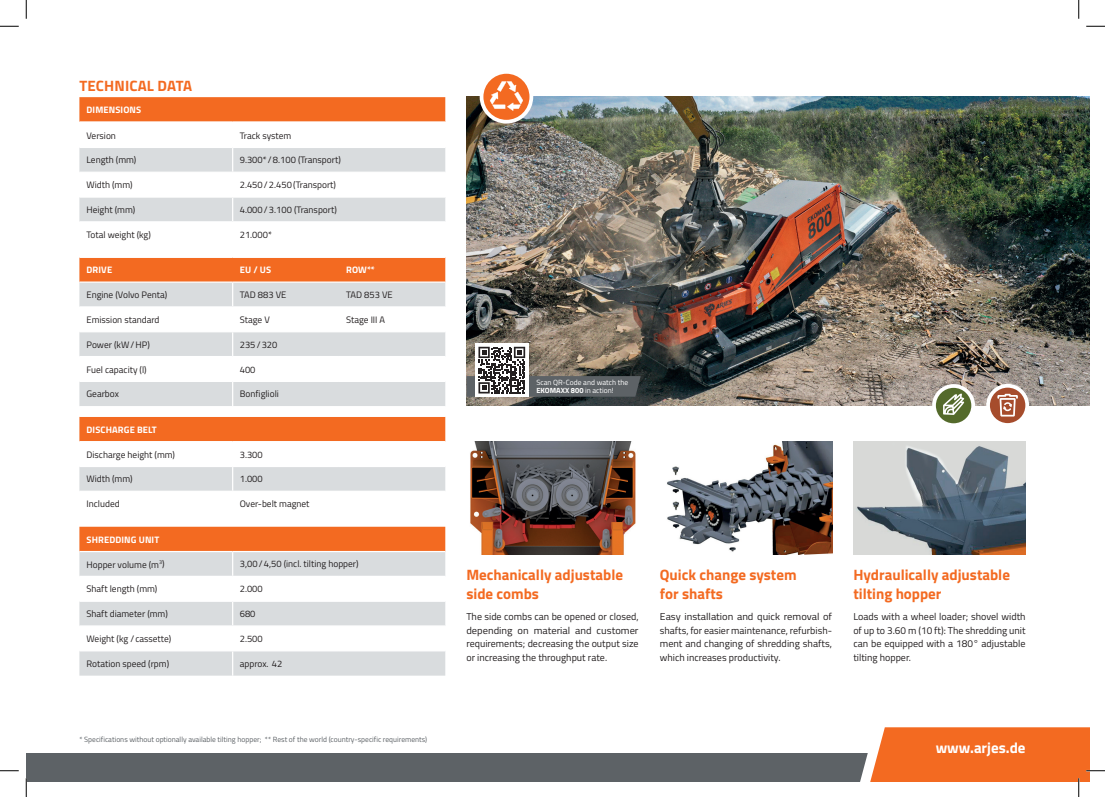
<style>
.page{position:relative;width:1105px;height:797px;background:#fff}
.page>*{position:absolute;margin:0;border:0;box-sizing:border-box;transform-origin:0 0}
.t1{font:700 15px/18.8px "Titillium";color:#f36a21}
.t2{font:700 15px "Titillium";color:#fff}
.t3{font:10px/13.8px "Titillium";color:#231f20;text-align:justify}
.t4{font:10px/13.8px "Titillium";color:#231f20;text-align:justify;scale:1.05 1}
.t5{font:9.38px "Titillium";color:#231f20}
.t6{font:700 9.38px "Titillium";letter-spacing:.01em;color:#fff}
.t7{font:7.5px "Titillium";color:#5d6266}
.t8{font:7.5px/7.5px "Titillium";color:#fff}
.s1{font-weight:700}
</style>
<div class="page">
<img style="left:466px;top:97px;width:623px;height:308px">
<img style="left:853px;top:441px;width:172px;height:114px">
<svg style="left:481px;top:72px;width:50px;height:50px"></svg>
<div style="left:480px;top:70px;width:53px;height:54px;border:4px solid #fff;border-radius:50%"></div>
<svg style="left:490px;top:81px;width:33px;height:30px"></svg>
<img style="left:470px;top:441px;width:166px;height:114px">
<svg style="left:934px;top:386px;width:39px;height:39px"></svg>
<div style="left:932px;top:384px;width:43px;height:43px;border:4px solid #fff;border-radius:50%"></div>
<svg style="left:943px;top:393px;width:21px;height:22px"></svg>
<svg style="left:988px;top:386px;width:39px;height:39px"></svg>
<div style="left:986px;top:384px;width:43px;height:43px;border:4px solid #fff;border-radius:50%"></div>
<svg style="left:997px;top:394px;width:21px;height:22px"></svg>
<img style="left:667px;top:441px;width:165px;height:114px">
<div style="left:79px;top:97px;width:366px;height:24px;background:#f36a21"></div>
<svg style="left:79px;top:148px;width:366px;height:527px;fill:#d9dcde"></svg>
<svg style="left:79px;top:247px;width:366px;height:10px"></svg>
<svg style="left:79px;top:258px;width:366px;height:48px;background:#e6a37f"></svg>
<svg style="left:79px;top:307px;width:366px;height:343px"></svg>
<hr style="left:79px;top:172px;width:154px;height:1px;background:#fff">
<hr style="left:233px;top:172px;width:106px;height:1px;background:#fff">
<hr style="left:339px;top:172px;width:106px;height:1px;background:#fff">
<hr style="left:79px;top:196px;width:154px;height:2px;background:#fff">
<hr style="left:233px;top:196px;width:106px;height:2px;background:#fff">
<hr style="left:339px;top:196px;width:106px;height:2px;background:#fff">
<hr style="left:79px;top:221px;width:154px;height:1px;background:#fff">
<hr style="left:233px;top:221px;width:106px;height:1px;background:#fff">
<svg style="left:232px;top:148px;width:1px;height:99px"></svg>
<hr style="left:339px;top:221px;width:106px;height:1px;background:#fff">
<hr style="left:79px;top:306px;width:154px;height:1px;background:#fff">
<hr style="left:233px;top:306px;width:106px;height:1px;background:#fff">
<hr style="left:339px;top:306px;width:106px;height:1px;background:#fff">
<hr style="left:79px;top:331px;width:154px;height:1px;background:#fff">
<hr style="left:233px;top:331px;width:106px;height:1px;background:#fff">
<hr style="left:339px;top:331px;width:106px;height:1px;background:#fff">
<hr style="left:79px;top:356px;width:154px;height:1px;background:#fff">
<hr style="left:233px;top:356px;width:106px;height:1px;background:#fff">
<hr style="left:339px;top:356px;width:106px;height:1px;background:#fff">
<hr style="left:79px;top:381px;width:154px;height:1px;background:#fff">
<hr style="left:233px;top:381px;width:106px;height:1px;background:#fff">
<svg style="left:232px;top:283px;width:1px;height:123px"></svg>
<hr style="left:339px;top:381px;width:106px;height:1px;background:#fff">
<hr style="left:79px;top:466px;width:154px;height:1px;background:#fff">
<hr style="left:233px;top:466px;width:106px;height:1px;background:#fff">
<hr style="left:339px;top:466px;width:106px;height:1px;background:#fff">
<hr style="left:79px;top:490px;width:154px;height:2px;background:#fff">
<hr style="left:233px;top:490px;width:106px;height:2px;background:#fff">
<svg style="left:232px;top:442px;width:1px;height:74px"></svg>
<hr style="left:339px;top:490px;width:106px;height:2px;background:#fff">
<hr style="left:79px;top:575px;width:154px;height:2px;background:#fff">
<hr style="left:233px;top:575px;width:106px;height:2px;background:#fff">
<hr style="left:339px;top:575px;width:106px;height:2px;background:#fff">
<hr style="left:79px;top:600px;width:154px;height:2px;background:#fff">
<hr style="left:233px;top:600px;width:106px;height:2px;background:#fff">
<hr style="left:339px;top:600px;width:106px;height:2px;background:#fff">
<hr style="left:79px;top:625px;width:154px;height:1px;background:#fff">
<hr style="left:233px;top:625px;width:106px;height:1px;background:#fff">
<hr style="left:339px;top:625px;width:106px;height:1px;background:#fff">
<svg style="left:232px;top:552px;width:1px;height:123px"></svg>
<hr style="left:79px;top:650px;width:154px;height:1px;background:#fff">
<hr style="left:233px;top:650px;width:106px;height:1px;background:#fff">
<hr style="left:339px;top:650px;width:106px;height:1px;background:#fff">
<hr style="left:79px;top:257px;width:154px;height:1px;background:#fff">
<hr style="left:233px;top:257px;width:106px;height:1px;background:#fff">
<hr style="left:339px;top:257px;width:106px;height:1px;background:#fff">
<hr style="left:79px;top:281px;width:154px;height:2px;background:#fff">
<hr style="left:233px;top:281px;width:106px;height:2px;background:#fff">
<hr style="left:339px;top:281px;width:106px;height:2px;background:#fff">
<hr style="left:79px;top:441px;width:154px;height:1px;background:#fff">
<hr style="left:233px;top:441px;width:106px;height:1px;background:#fff">
<hr style="left:339px;top:441px;width:106px;height:1px;background:#fff">
<hr style="left:79px;top:551px;width:154px;height:1px;background:#fff">
<hr style="left:233px;top:551px;width:106px;height:1px;background:#fff">
<hr style="left:339px;top:551px;width:106px;height:1px;background:#fff">
<div style="left:475px;top:343px;width:53px;height:54px;background:linear-gradient(to right,#fff,#fff)"></div>
<svg style="left:466px;top:347px;width:175px;height:50px;background:#7a7670"></svg>
<svg style="left:0;top:25px;width:19px;height:2px"></svg>
<svg style="left:1086px;top:25px;width:19px;height:2px"></svg>
<svg style="left:0;top:770px;width:19px;height:1px"></svg>
<svg style="left:25px;top:0;width:2px;height:19px"></svg>
<svg style="left:1078px;top:0;width:1px;height:19px"></svg>
<svg style="left:25px;top:727px;width:1080px;height:70px"></svg>
<h1 class="t1" style="left:79px;top:75px;width:114px">TECHNICAL DATA</h1>
<p class="t6" style="left:87px;top:103px;width:56px">DIMENSIONS</p>
<p class="t5" style="left:86px;top:128px;width:31px">Version</p>
<p class="t5" style="left:240px;top:128px;width:53px">Track system</p>
<p class="t5" style="left:86px;top:153px;width:51px">Length (mm)</p>
<p class="t5" style="left:240px;top:153px;width:103px">9.300* /8.100 (Transport)</p>
<p class="t5" style="left:86px;top:178px;width:48px">Width (mm)</p>
<p class="t5" style="left:240px;top:178px;width:98px">2.450/2.450(Transport)</p>
<p class="t5" style="left:86px;top:203px;width:50px">Height (mm)</p>
<p class="t5" style="left:240px;top:203px;width:99px">4.000/3.100 (Transport)</p>
<p class="t5" style="left:86px;top:228px;width:66px">Total weight (kg)</p>
<p class="t5" style="left:240px;top:228px;width:34px">21.000*</p>
<p class="t6" style="left:87px;top:263px;width:27px">DRIVE</p>
<p class="t6" style="left:240px;top:263px;width:33px">EU / US</p>
<p class="t6" style="left:346px;top:263px;width:30px">ROW**</p>
<p class="t5" style="left:86px;top:288px;width:82px">Engine (Volvo Penta)</p>
<p class="t5" style="left:240px;top:288px;width:48px">TAD 883 VE</p>
<p class="t5" style="left:346px;top:288px;width:48px">TAD 853 VE</p>
<p class="t5" style="left:86px;top:313px;width:75px">Emission standard</p>
<p class="t5" style="left:240px;top:313px;width:32px">Stage V</p>
<p class="t5" style="left:346px;top:313px;width:41px">Stage III A</p>
<p class="t5" style="left:86px;top:337px;width:65px">Power (kW/HP)</p>
<p class="t5" style="left:240px;top:337px;width:39px">235/320</p>
<p class="t5" style="left:86px;top:362px;width:62px">Fuel capacity (l)</p>
<p class="t5" style="left:240px;top:362px;width:17px">400</p>
<p class="t5" style="left:86px;top:387px;width:34px">Gearbox</p>
<p class="t5" style="left:240px;top:387px;width:41px">Bonfiglioli</p>
<p class="t6" style="left:87px;top:422px;width:72px">DISCHARGE BELT</p>
<p class="t5" style="left:86px;top:447px;width:90px">Discharge height (mm)</p>
<p class="t5" style="left:240px;top:447px;width:25px">3.300</p>
<p class="t5" style="left:86px;top:472px;width:48px">Width (mm)</p>
<p class="t5" style="left:240px;top:472px;width:25px">1.000</p>
<p class="t5" style="left:86px;top:497px;width:35px">Included</p>
<p class="t5" style="left:240px;top:497px;width:71px">Over-belt magnet</p>
<p class="t6" style="left:87px;top:532px;width:74px">SHREDDING UNIT</p>
<p class="t5" style="left:86px;top:557px;width:80px">Hopper volume (m<sup>3</sup>)</p>
<p class="t5" style="left:240px;top:557px;width:120px">3,00/4,50 (incl. tilting hopper)</p>
<p class="t5" style="left:86px;top:582px;width:72px">Shaft length (mm)</p>
<p class="t5" style="left:240px;top:582px;width:25px">2.000</p>
<p class="t5" style="left:86px;top:607px;width:83px">Shaft diameter (mm)</p>
<p class="t5" style="left:240px;top:607px;width:17px">680</p>
<p class="t5" style="left:86px;top:631px;width:86px">Weight (kg / cassette)</p>
<p class="t5" style="left:240px;top:631px;width:25px">2.500</p>
<p class="t5" style="left:86px;top:656px;width:84px">Rotation speed (rpm)</p>
<p class="t5" style="left:240px;top:656px;width:44px">approx. 42</p>
<p class="t7" style="left:79px;top:734px;width:349px">* Specifications without optionally available tilting hopper; ** Rest of the world (country-specific requirements)</p>
<p class="t8" style="left:536px;top:379px;width:93px">Scan QR-Code and watch the<br><span class="s1">EKOMAXX 800</span> in action!</p>
<h1 class="t1" style="left:466px;top:565px;width:158px">Mechanically adjustable side combs</h1>
<p class="t3" style="left:466px;top:609px;width:174px">The side combs can be opened or closed, depending on material and customer requirements; decreasing the output size or increasing the throughput rate.</p>
<h1 class="t1" style="left:660px;top:565px;width:138px">Quick change system for shafts</h1>
<p class="t4" style="left:660px;top:609px;width:166px">Easy installation and quick removal of shafts, for easier maintenance, refurbish&shy;ment and changing of shredding shafts, which increases productivity.</p>
<h1 class="t1" style="left:853px;top:565px;width:158px">Hydraulically adjustable tilting hopper</h1>
<p class="t3" style="left:853px;top:609px;width:174px">Loads with a wheel loader; shovel width of up to 3.60 m (10 ft): The shredding unit can be equipped with a 180° adjustable tilting hopper.</p>
<h1 class="t2" style="left:936px;top:736px;width:91px">www.arjes.de</h1>
</div>
